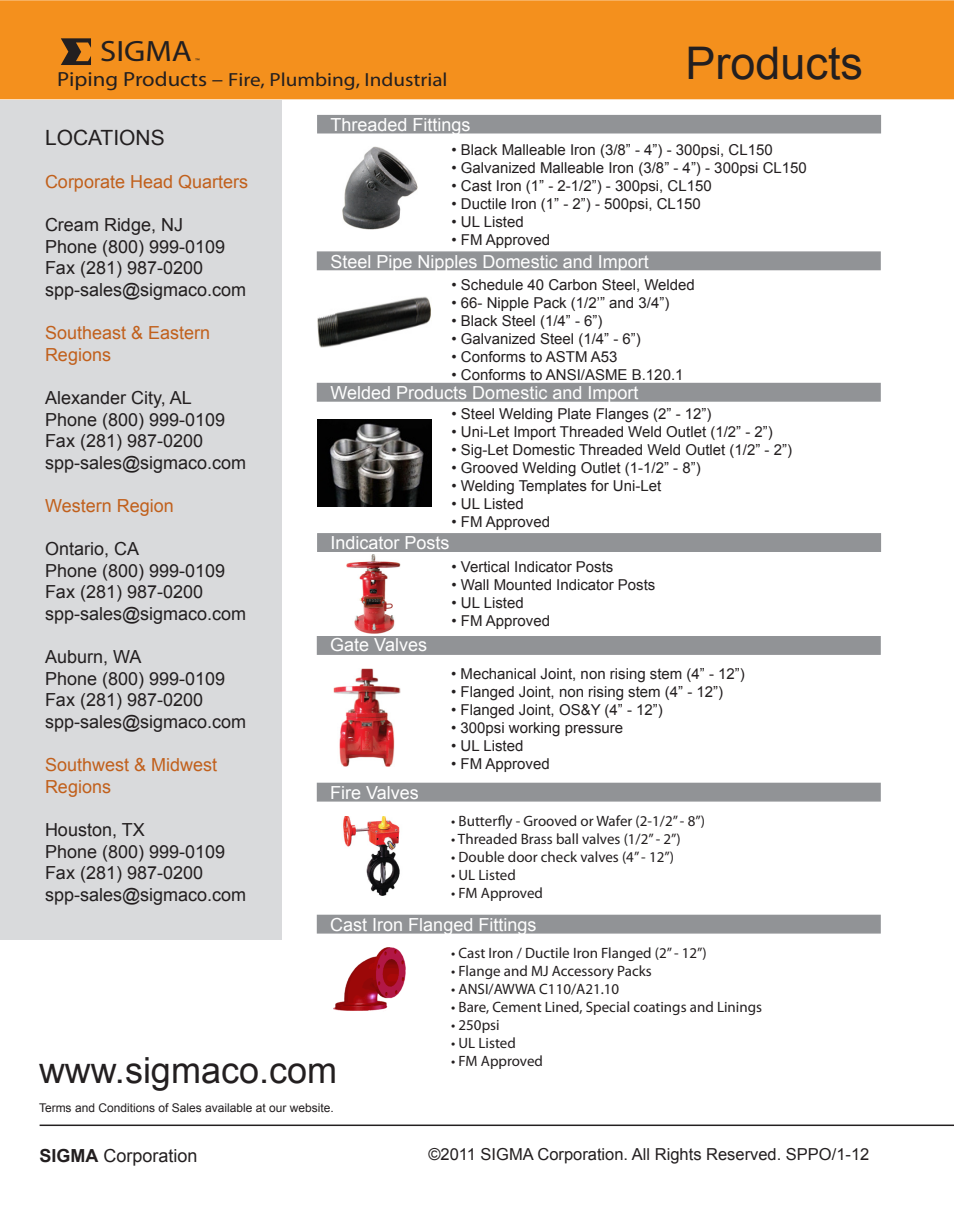
<style>
.page{position:relative;width:954px;height:1224px;background:#fff}
.page>*{position:absolute;margin:0;border:0;box-sizing:border-box;transform-origin:0 0}
.t1{font:45px "Arial";color:#231f20}
.t2{font:36px "Arial";color:#231f20}
.t3{font:700 29.55px "Helvetica Neue";color:#231f20;scale:1.11 1}
.t4{font:21px "Arial";color:#231f20}
.t5{font:19.05px "Helvetica Neue";color:#231f20;scale:1.11 1}
.t6{font:18px "Arial";color:#231f20}
.t7{font:18px "Arial";color:#fff}
.t8{font:18px/21.6px "Arial";color:#c1601c}
.t9{font:16.5px "Arial";color:#231f20}
.t10{font:15px "Arial";color:#231f20}
.t11{font:15px "Myriad Pro";color:#231f20}
.t12{font:12px "Arial";color:#231f20}
.t13{font:700 6.75px "Helvetica Neue";color:#231f20;scale:1.11 1}
.s1{font-weight:700;font-size:20.55px}
.s2{font-size:20.55px}
.s3{font-weight:700}
</style>
<div class="page">
<div style="left:1px;top:1px;width:952px;height:98px;background:#f4901d"></div>
<div style="left:0;top:0;width:954px;height:99px;border:2px solid #f4901d"></div>
<div style="left:1px;top:100px;width:281px;height:839px;background:#d9dadc"></div>
<svg style="left:61px;top:38px;width:30px;height:27px"></svg>
<div style="left:317px;top:115px;width:564px;height:19px;background:#919396;border:2px solid #919396"></div>
<div style="left:317px;top:533px;width:564px;height:19px;background:#919396"></div>
<div style="left:317px;top:383px;width:564px;height:19px;background:#919396;border:2px solid #919396"></div>
<div style="left:317px;top:251px;width:564px;height:19px;background:#919396;border:2px solid #919396"></div>
<div style="left:317px;top:636px;width:564px;height:19px;background:#919396"></div>
<div style="left:317px;top:783px;width:564px;height:19px;background:#919396;border:2px solid #919396"></div>
<div style="left:317px;top:915px;width:564px;height:19px;background:#919396;border:2px solid #919396"></div>
<hr style="left:40px;top:1125px;width:914px;height:1px;background:#231f20">
<img style="left:342px;top:146px;width:76px;height:83px">
<img style="left:317px;top:297px;width:114px;height:51px">
<img style="left:346px;top:555px;width:54px;height:79px">
<img style="left:333px;top:668px;width:67px;height:98px">
<img style="left:343px;top:817px;width:57px;height:78px">
<img style="left:333px;top:947px;width:72px;height:64px">
<img style="left:318px;top:419px;width:113px;height:87px">
<p class="t3" style="left:100px;top:33px;width:84px">SIGMA</p>
<p class="t13" style="left:195px;top:56px;width:6px">™</p>
<p class="t5" style="left:57px;top:68px;width:353px"><span class="s1">Piping Products</span> <span class="s2">–</span> Fire, Plumbing, Industrial</p>
<p class="t1" style="left:686px;top:33px;width:179px">Products</p>
<p class="t4" style="left:45px;top:124px;width:121px">LOCATIONS</p>
<p class="t8" style="left:45px;top:171px;width:205px">Corporate Head Quarters</p>
<p class="t6" style="left:45px;top:213px;width:140px">Cream Ridge, NJ</p>
<p class="t6" style="left:45px;top:235px;width:182px">Phone (800) 999-0109</p>
<p class="t6" style="left:45px;top:256px;width:160px">Fax (281) 987-0200</p>
<p class="t6" style="left:45px;top:278px;width:203px">spp-sales@sigmaco.com</p>
<p class="t8" style="left:45px;top:322px;width:167px">Southeast &amp; Eastern</p>
<p class="t8" style="left:45px;top:344px;width:68px">Regions</p>
<p class="t6" style="left:45px;top:386px;width:148px">Alexander City, AL</p>
<p class="t6" style="left:45px;top:408px;width:182px">Phone (800) 999-0109</p>
<p class="t6" style="left:45px;top:429px;width:160px">Fax (281) 987-0200</p>
<p class="t6" style="left:45px;top:451px;width:203px">spp-sales@sigmaco.com</p>
<p class="t8" style="left:45px;top:495px;width:130px">Western Region</p>
<p class="t6" style="left:45px;top:537px;width:96px">Ontario, CA</p>
<p class="t6" style="left:45px;top:559px;width:182px">Phone (800) 999-0109</p>
<p class="t6" style="left:45px;top:580px;width:160px">Fax (281) 987-0200</p>
<p class="t6" style="left:45px;top:602px;width:203px">spp-sales@sigmaco.com</p>
<p class="t6" style="left:45px;top:645px;width:98px">Auburn, WA</p>
<p class="t6" style="left:45px;top:667px;width:182px">Phone (800) 999-0109</p>
<p class="t6" style="left:45px;top:688px;width:160px">Fax (281) 987-0200</p>
<p class="t6" style="left:45px;top:710px;width:203px">spp-sales@sigmaco.com</p>
<p class="t8" style="left:45px;top:754px;width:174px">Southwest &amp; Midwest<br>Regions</p>
<p class="t6" style="left:45px;top:818px;width:101px">Houston, TX</p>
<p class="t6" style="left:45px;top:840px;width:182px">Phone (800) 999-0109</p>
<p class="t6" style="left:45px;top:861px;width:160px">Fax (281) 987-0200</p>
<p class="t6" style="left:45px;top:883px;width:203px">spp-sales@sigmaco.com</p>
<p class="t7" style="left:331px;top:113px;width:142px">Threaded Fittings</p>
<p class="t10" style="left:452px;top:140px;width:323px">• Black Malleable Iron (3/8” - 4”) - 300psi, CL150</p>
<p class="t10" style="left:452px;top:158px;width:357px">• Galvanized Malleable Iron (3/8” - 4”) - 300psi CL150</p>
<p class="t10" style="left:452px;top:176px;width:262px">• Cast Iron (1” - 2-1/2”) - 300psi, CL150</p>
<p class="t10" style="left:452px;top:194px;width:251px">• Ductile Iron (1” - 2”) - 500psi, CL150</p>
<p class="t10" style="left:452px;top:212px;width:74px">• UL Listed</p>
<p class="t10" style="left:452px;top:230px;width:100px">• FM Approved</p>
<p class="t7" style="left:331px;top:249px;width:320px">Steel Pipe Nipples Domestic and Import</p>
<p class="t10" style="left:452px;top:275px;width:245px">• Schedule 40 Carbon Steel, Welded</p>
<p class="t10" style="left:452px;top:293px;width:219px">• 66- Nipple Pack (1/2’” and 3/4”)</p>
<p class="t10" style="left:452px;top:311px;width:153px">• Black Steel (1/4” - 6”)</p>
<p class="t10" style="left:452px;top:329px;width:191px">• Galvanized Steel (1/4” - 6”)</p>
<p class="t10" style="left:452px;top:347px;width:168px">• Conforms to ASTM A53</p>
<p class="t10" style="left:452px;top:365px;width:234px">• Conforms to ANSI/ASME B.120.1</p>
<p class="t7" style="left:331px;top:381px;width:309px">Welded Products Domestic and Import</p>
<p class="t10" style="left:452px;top:404px;width:262px">• Steel Welding Plate Flanges (2” - 12”)</p>
<p class="t10" style="left:452px;top:422px;width:323px">• Uni-Let Import Threaded Weld Outlet (1/2” - 2”)</p>
<p class="t10" style="left:452px;top:440px;width:342px">• Sig-Let Domestic Threaded Weld Outlet (1/2” - 2”)</p>
<p class="t10" style="left:452px;top:458px;width:251px">• Grooved Welding Outlet (1-1/2” - 8”)</p>
<p class="t10" style="left:452px;top:476px;width:211px">• Welding Templates for Uni-Let</p>
<p class="t10" style="left:452px;top:494px;width:74px">• UL Listed</p>
<p class="t10" style="left:452px;top:512px;width:100px">• FM Approved</p>
<p class="t7" style="left:331px;top:531px;width:121px">Indicator Posts</p>
<p class="t7" style="left:330px;top:632px;width:98px">Gate Valves</p>
<p class="t7" style="left:330px;top:781px;width:90px">Fire Valves</p>
<p class="t10" style="left:452px;top:557px;width:163px">• Vertical Indicator Posts</p>
<p class="t10" style="left:452px;top:575px;width:205px">• Wall Mounted Indicator Posts</p>
<p class="t10" style="left:452px;top:593px;width:74px">• UL Listed</p>
<p class="t10" style="left:452px;top:611px;width:100px">• FM Approved</p>
<p class="t10" style="left:451px;top:664px;width:295px">• Mechanical Joint, non rising stem (4” - 12”)</p>
<p class="t10" style="left:451px;top:682px;width:274px">• Flanged Joint, non rising stem (4” - 12”)</p>
<p class="t10" style="left:451px;top:700px;width:213px">• Flanged Joint, OS&amp;Y (4” - 12”)</p>
<p class="t10" style="left:451px;top:718px;width:173px">• 300psi working pressure</p>
<p class="t10" style="left:451px;top:736px;width:74px">• UL Listed</p>
<p class="t10" style="left:451px;top:754px;width:100px">• FM Approved</p>
<p class="t11" style="left:451px;top:812px;width:255px">• Butterfly - Grooved or Wafer (2-1/2” - 8”)</p>
<p class="t11" style="left:451px;top:830px;width:231px">• Threaded Brass ball valves (1/2” - 2”)</p>
<p class="t11" style="left:451px;top:848px;width:224px">• Double door check valves (4” - 12”)</p>
<p class="t11" style="left:451px;top:866px;width:66px">• UL Listed</p>
<p class="t11" style="left:451px;top:884px;width:93px">• FM Approved</p>
<p class="t7" style="left:330px;top:913px;width:208px">Cast Iron Flanged Fittings</p>
<p class="t2" style="left:39px;top:1047px;width:300px">www.sigmaco.com</p>
<p class="t12" style="left:39px;top:1100px;width:296px">Terms and Conditions of Sales available at our website.</p>
<p class="t6" style="left:40px;top:1143px;width:160px"><span class="s3">SIGMA</span> Corporation</p>
<p class="t11" style="left:451px;top:944px;width:257px">• Cast Iron / Ductile Iron Flanged (2” - 12”)</p>
<p class="t11" style="left:451px;top:962px;width:202px">• Flange and MJ Accessory Packs</p>
<p class="t11" style="left:451px;top:980px;width:170px">• ANSI/AWWA C110/A21.10</p>
<p class="t11" style="left:451px;top:998px;width:312px">• Bare, Cement Lined, Special coatings and Linings</p>
<p class="t11" style="left:451px;top:1016px;width:50px">• 250psi</p>
<p class="t11" style="left:451px;top:1034px;width:66px">• UL Listed</p>
<p class="t11" style="left:451px;top:1052px;width:93px">• FM Approved</p>
<p class="t9" style="left:428px;top:1144px;width:443px">©2011 SIGMA Corporation. All Rights Reserved. SPPO/1-12</p>
</div>
